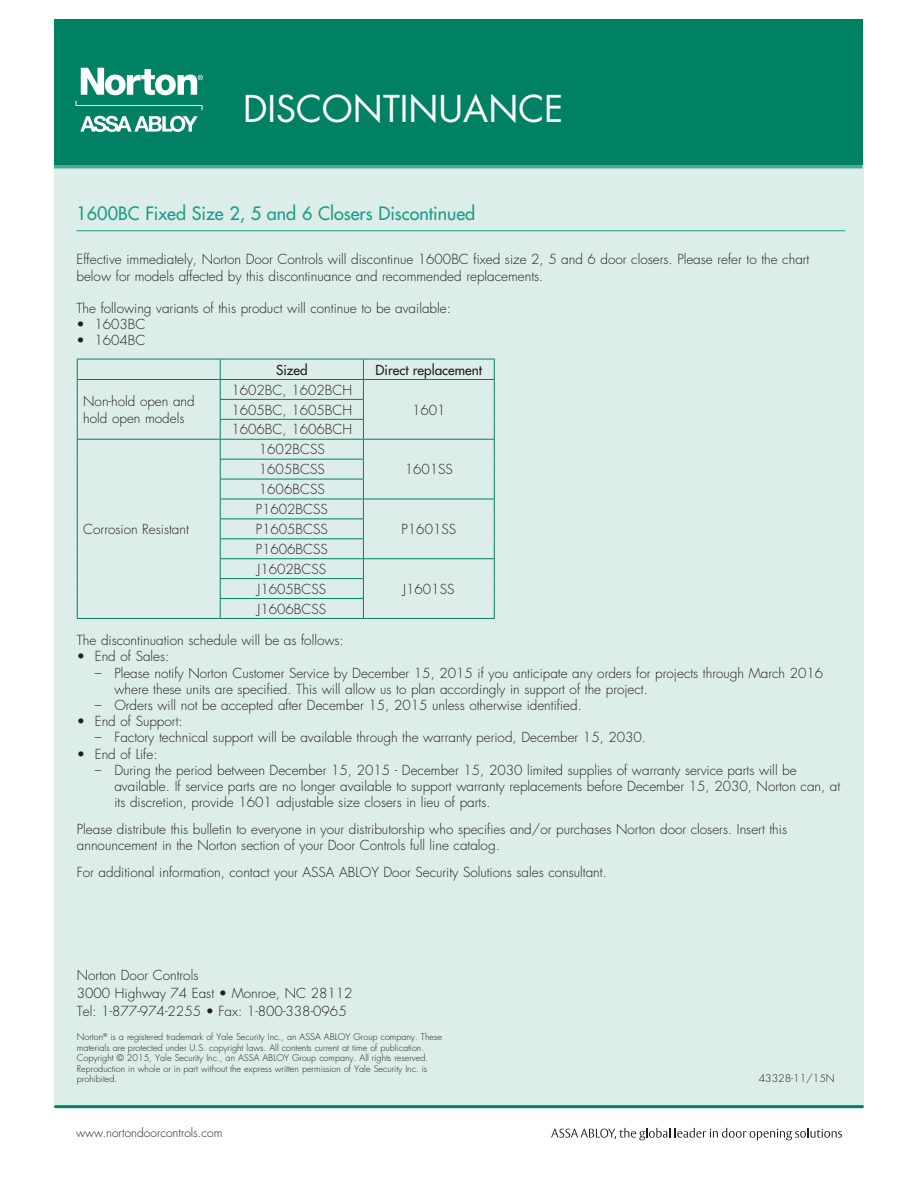
<style>
.page{position:relative;width:918px;height:1188px;background:#fff}
.page>*{position:absolute;margin:0;border:0;box-sizing:border-box;transform-origin:0 0}
.t1{font:36px "Futura";color:#fff}
.t2{font:18px "Futura";color:#1d9c87}
.t3{font:300 13.5px/16.2px "Futura";color:#231f20}
.t4{font:13.5px "Futura";color:#231f20}
.t5{font:300 12px "Futura";color:#231f20}
.t6{font:300 10.5px "Futura";color:#231f20}
.t7{font:300 9px/10.5px "Futura";color:#231f20}
</style>
<div class="page">
<div style="left:54px;top:151px;width:810px;height:955px;background:#ddede9"></div>
<hr style="left:54px;top:164px;width:808px;height:4px;background:#4fa794">
<hr style="left:76px;top:230px;width:769px;height:1px;background:#1d9c87">
<svg style="left:551px;top:1128px;width:291px;height:12px"></svg>
<hr style="left:56px;top:1105px;width:806px;height:3px;background:#008164">
<div style="left:54px;top:19px;width:808px;height:146px;background:#008164"></div>
<svg style="left:76px;top:101px;width:127px;height:9px"></svg>
<svg style="left:80px;top:116px;width:118px;height:16px"></svg>
<svg style="left:81px;top:68px;width:122px;height:27px"></svg>
<hr style="left:77px;top:359px;width:143px;height:1px;background:#008164">
<hr style="left:220px;top:359px;width:143px;height:1px;background:#008164">
<hr style="left:363px;top:359px;width:132px;height:1px;background:#008164">
<hr style="left:77px;top:379px;width:143px;height:1px;background:#008164">
<svg style="left:77px;top:359px;width:1px;height:259px"></svg>
<hr style="left:220px;top:379px;width:143px;height:1px;background:#008164">
<hr style="left:363px;top:379px;width:132px;height:1px;background:#008164">
<svg style="left:494px;top:359px;width:1px;height:259px"></svg>
<hr style="left:220px;top:399px;width:144px;height:1px;background:#008164">
<hr style="left:220px;top:419px;width:144px;height:1px;background:#008164">
<svg style="left:220px;top:359px;width:1px;height:259px"></svg>
<svg style="left:363px;top:359px;width:1px;height:259px"></svg>
<hr style="left:77px;top:439px;width:143px;height:1px;background:#008164">
<hr style="left:77px;top:618px;width:143px;height:1px;background:#008164">
<hr style="left:220px;top:439px;width:143px;height:1px;background:#008164">
<hr style="left:220px;top:459px;width:144px;height:1px;background:#008164">
<hr style="left:220px;top:479px;width:144px;height:1px;background:#008164">
<hr style="left:220px;top:499px;width:143px;height:1px;background:#008164">
<hr style="left:220px;top:519px;width:144px;height:1px;background:#008164">
<hr style="left:220px;top:538px;width:144px;height:1px;background:#008164">
<hr style="left:220px;top:558px;width:143px;height:1px;background:#008164">
<hr style="left:220px;top:578px;width:144px;height:1px;background:#008164">
<hr style="left:220px;top:598px;width:144px;height:1px;background:#008164">
<hr style="left:220px;top:618px;width:143px;height:1px;background:#008164">
<hr style="left:363px;top:439px;width:132px;height:1px;background:#008164">
<hr style="left:363px;top:499px;width:132px;height:1px;background:#008164">
<hr style="left:363px;top:558px;width:132px;height:1px;background:#008164">
<hr style="left:363px;top:618px;width:132px;height:1px;background:#008164">
<p class="t1" style="left:243px;top:84px;width:322px">DISCONTINUANCE</p>
<p class="t2" style="left:76px;top:201px;width:400px">1600BC Fixed Size 2, 5 and 6 Closers Discontinued</p>
<p class="t3" style="left:76px;top:252px;width:734px">Effective immediately, Norton Door Controls will discontinue 1600BC fixed size 2, 5 and 6 door closers. Please refer to the chart below for models affected by this discontinuance and recommended replacements.</p>
<p class="t3" style="left:76px;top:300px;width:376px">The following variants of this product will continue to be available:</p>
<p class="t3" style="left:76px;top:316px;width:71px">• 1603BC</p>
<p class="t3" style="left:76px;top:333px;width:71px">• 1604BC</p>
<p class="t4" style="left:276px;top:361px;width:33px">Sized</p>
<p class="t4" style="left:376px;top:361px;width:108px">Direct replacement</p>
<p class="t3" style="left:83px;top:394px;width:113px">Non-hold open and hold open models</p>
<p class="t3" style="left:232px;top:382px;width:122px">1602BC, 1602BCH</p>
<p class="t3" style="left:232px;top:402px;width:122px">1605BC, 1605BCH</p>
<p class="t3" style="left:412px;top:402px;width:35px">1601</p>
<p class="t3" style="left:232px;top:422px;width:122px">1606BC, 1606BCH</p>
<p class="t3" style="left:259px;top:442px;width:67px">1602BCSS</p>
<p class="t3" style="left:259px;top:461px;width:67px">1605BCSS</p>
<p class="t3" style="left:405px;top:461px;width:50px">1601SS</p>
<p class="t3" style="left:259px;top:481px;width:67px">1606BCSS</p>
<p class="t3" style="left:256px;top:501px;width:74px">P1602BCSS</p>
<p class="t3" style="left:256px;top:521px;width:74px">P1605BCSS</p>
<p class="t3" style="left:402px;top:521px;width:56px">P1601SS</p>
<p class="t3" style="left:256px;top:541px;width:74px">P1606BCSS</p>
<p class="t3" style="left:257px;top:561px;width:70px">J1602BCSS</p>
<p class="t3" style="left:257px;top:581px;width:70px">J1605BCSS</p>
<p class="t3" style="left:403px;top:581px;width:53px">J1601SS</p>
<p class="t3" style="left:257px;top:601px;width:70px">J1606BCSS</p>
<p class="t3" style="left:77px;top:632px;width:268px">The discontinuation schedule will be as follows:</p>
<p class="t3" style="left:77px;top:649px;width:94px">• End of Sales:</p>
<p class="t3" style="left:114px;top:665px;width:710px;text-indent:-20px">– Please notify Norton Customer Service by December 15, 2015 if you anticipate any orders for projects through March 2016 where these units are specified. This will allow us to plan accordingly in support of the project.</p>
<p class="t3" style="left:95px;top:697px;width:489px">– Orders will not be accepted after December 15, 2015 unless otherwise identified.</p>
<p class="t3" style="left:77px;top:713px;width:107px">• End of Support:</p>
<p class="t3" style="left:95px;top:730px;width:553px">– Factory technical support will be available through the warranty period, December 15, 2030.</p>
<p class="t3" style="left:77px;top:746px;width:82px">• End of Life:</p>
<p class="t3" style="left:114px;top:762px;width:727px;text-indent:-20px">– During the period between December 15, 2015 - December 15, 2030 limited supplies of warranty service parts will be available. If service parts are no longer available to support warranty replacements before December 15, 2030, Norton can, at its discretion, provide 1601 adjustable size closers in lieu of parts.</p>
<p class="t3" style="left:77px;top:821px;width:712px">Please distribute this bulletin to everyone in your distributorship who specifies and/or purchases Norton door closers. Insert this announcement in the Norton section of your Door Controls full line catalog.</p>
<p class="t3" style="left:77px;top:865px;width:532px">For additional information, contact your ASSA ABLOY Door Security Solutions sales consultant.</p>
<p class="t3" style="left:83px;top:521px;width:107px">Corrosion Resistant</p>
<p class="t3" style="left:77px;top:967px;width:123px">Norton Door Controls</p>
<p class="t3" style="left:77px;top:985px;width:277px">3000 Highway 74 East • Monroe, NC 28112</p>
<p class="t3" style="left:77px;top:1003px;width:271px">Tel: 1-877-974-2255 • Fax: 1-800-338-0965</p>
<p class="t7" style="left:77px;top:1032px;width:367px">Norton<sup>®</sup> is a registered trademark of Yale Security Inc., an ASSA ABLOY Group company. These materials are protected under U.S. copyright laws. All contents current at time of publication.<br>Copyright © 2015, Yale Security Inc., an ASSA ABLOY Group company. All rights reserved.<br>Reproduction in whole or in part without the express written permission of Yale Security Inc. is prohibited.</p>
<p class="t5" style="left:76px;top:1125px;width:148px">www.nortondoorcontrols.com</p>
<p class="t6" style="left:759px;top:1072px;width:78px">43328-11/15N</p>
</div>
